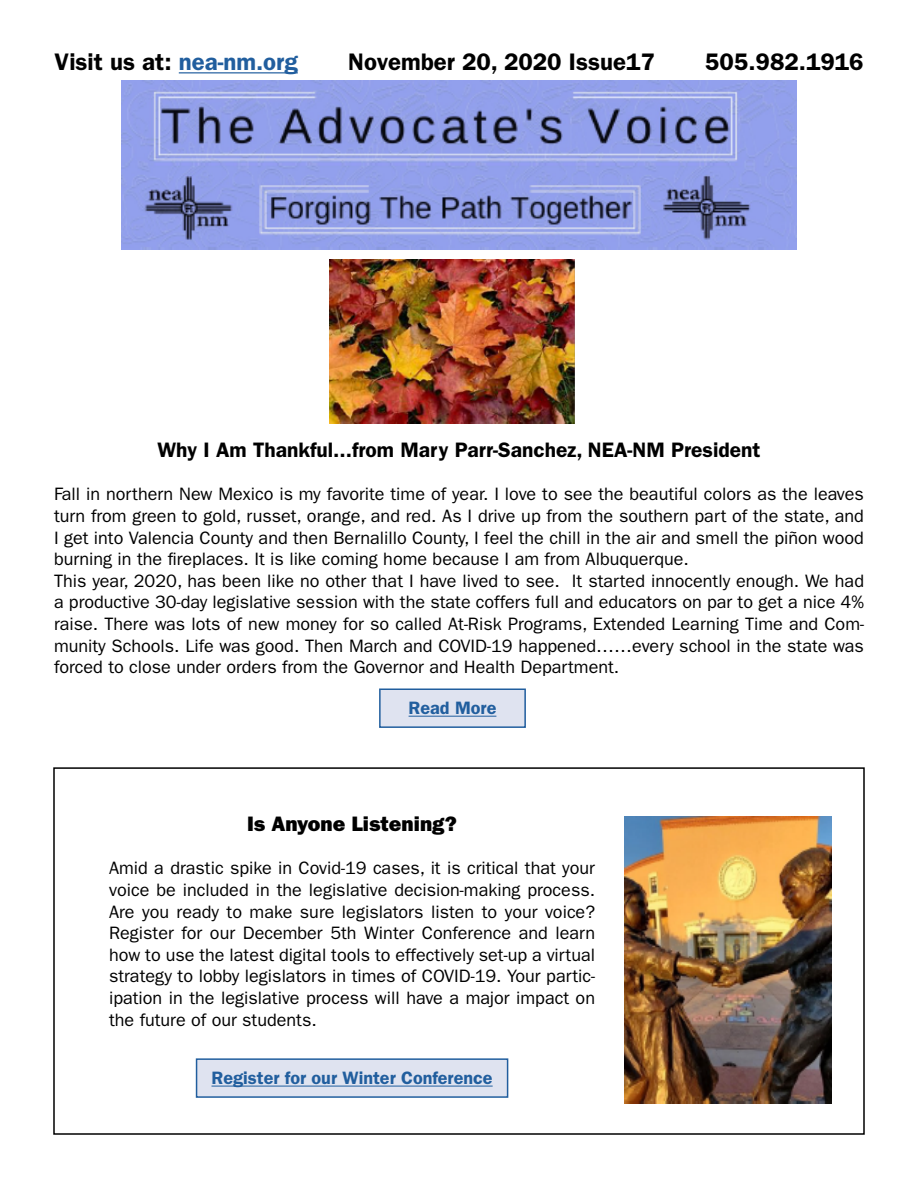
<style>
.page{position:relative;width:918px;height:1188px;background:#fff}
.page>*{position:absolute;margin:0;border:0;box-sizing:border-box;transform-origin:0 0}
.t1{font:600 24px "ITC Franklin Gothic Std";color:#000}
.t2{font:600 21px "ITC Franklin Gothic Std";color:#000}
.t3{font:21px "ITC Franklin Gothic Std Hvy";color:#000}
.t4{font:18px/21.6px "ITC Franklin Gothic Std";color:#000}
.t5{font:600 18px "ITC Franklin Gothic Std";color:#215e9e}
.s1{color:#215e9e}
</style>
<div class="page">
<img style="left:625px;top:817px;width:206px;height:287px">
<img style="left:329px;top:260px;width:246px;height:164px">
<hr style="left:179px;top:72px;width:119px;height:1px;background:#215e9e">
<img style="left:122px;top:80px;width:674px;height:170px">
<div style="left:197px;top:1059px;width:311px;height:38px;background:#dfe3f0"></div>
<hr style="left:212px;top:1086px;width:281px;height:1px;background:#215e9e">
<div style="left:196px;top:1058px;width:312px;height:40px;border:2px solid #215e9e"></div>
<div style="left:380px;top:689px;width:145px;height:38px;background:#dfe3f0"></div>
<hr style="left:409px;top:716px;width:87px;height:1px;background:#215e9e">
<div style="left:379px;top:688px;width:147px;height:40px;border:2px solid #215e9e"></div>
<h1 class="t1" style="left:54px;top:48px;width:245px">Visit us at: <span class="s1">nea-nm.org</span></h1>
<h1 class="t1" style="left:348px;top:48px;width:308px">November 20, 2020 Issue17</h1>
<h1 class="t1" style="left:705px;top:48px;width:160px">505.982.1916</h1>
<p class="t2" style="left:157px;top:438px;width:605px">Why I Am Thankful...from Mary Parr-Sanchez, NEA-NM President</p>
<p class="t4" style="left:54px;top:484px;width:812px">Fall in northern New Mexico is my favorite time of year. I love to see the beautiful colors as the leaves turn from green to gold, russet, orange, and red. As I drive up from the southern part of the state, and I get into Valencia County and then Bernalillo County, I feel the chill in the air and smell the piñon wood burning in the fireplaces. It is like coming home because I am from Albuquerque.<br>This year, 2020, has been like no other that I have lived to see. It started innocently enough. We had a productive 30-day legislative session with the state coffers full and educators on par to get a nice 4% raise. There was lots of new money for so called At-Risk Programs, Extended Learning Time and Com&shy;munity Schools. Life was good. Then March and COVID-19 happened……every school in the state was forced to close under orders from the Governor and Health Department.</p>
<p class="t5" style="left:409px;top:698px;width:89px">Read More</p>
<p class="t3" style="left:247px;top:812px;width:211px">Is Anyone Listening?</p>
<p class="t4" style="left:109px;top:858px;width:488px;text-align:justify">Amid a drastic spike in Covid-19 cases, it is critical that your voice be included in the legislative decision-making process.<br>Are you ready to make sure legislators listen to your voice?<br>Register for our December 5th Winter Conference and learn how to use the latest digital tools to effectively set-up a virtual strategy to lobby legislators in times of COVID-19. Your partic&shy;ipation in the legislative process will have a major impact on the future of our students.</p>
<p class="t5" style="left:212px;top:1067px;width:283px">Register for our Winter Conference</p>
</div>
